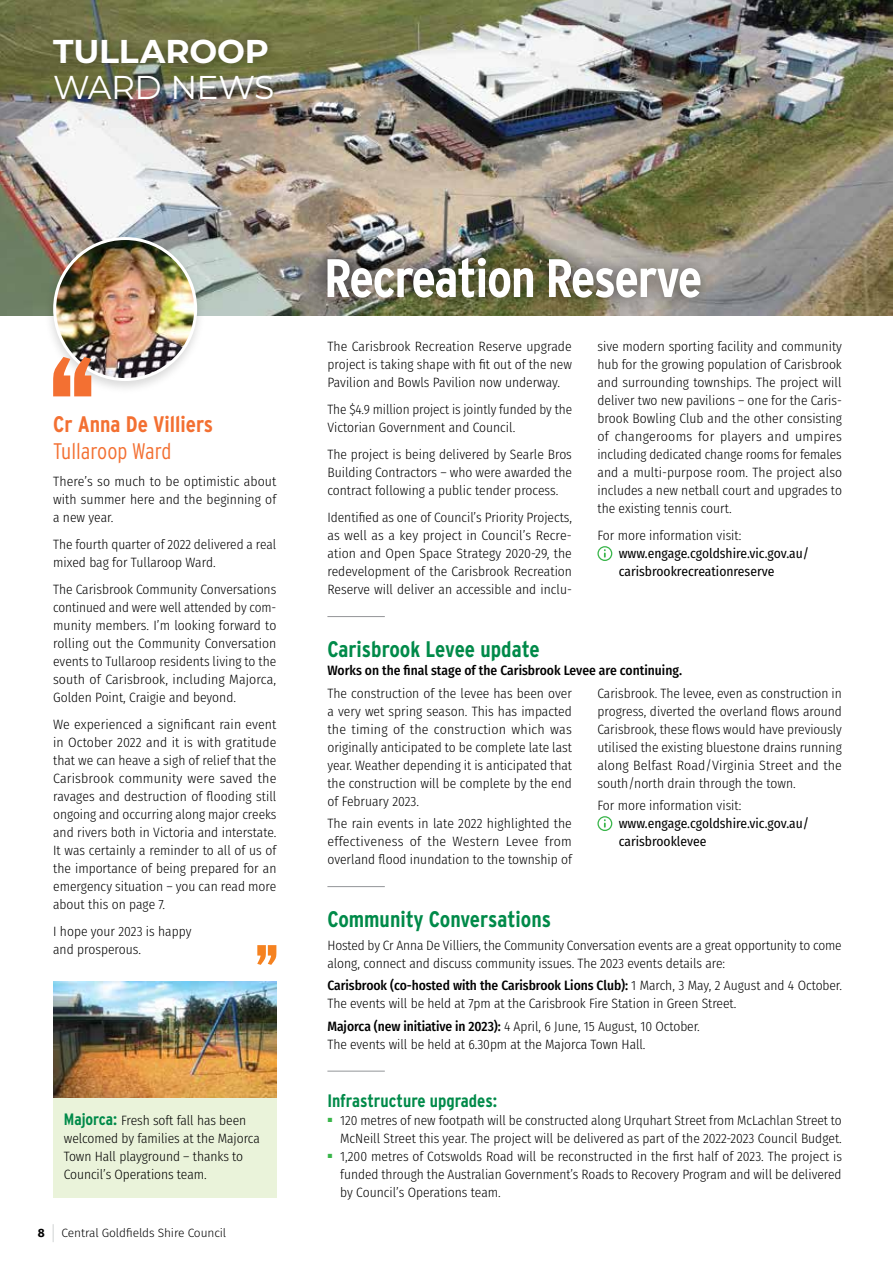
<style>
.page{position:relative;width:893px;height:1263px;background:#fff}
.page>*{position:absolute;margin:0;border:0;box-sizing:border-box;transform-origin:0 0}
.t1{font:700 54px "Interstate Condensed";letter-spacing:-.025em;color:#fff}
.t2{font:700 33px "Montserrat";color:#fff}
.t3{font:33px "Montserrat";letter-spacing:-.015em;color:#fff}
.t4{font:700 22.5px "Interstate Condensed";color:#008a49}
.t5{font:700 22.5px "Interstate Condensed";color:#f37032}
.t6{font:300 22.5px "Interstate Condensed";color:#f37032}
.t7{font:700 18px "Interstate Condensed";color:#008a49}
.t8{font:300 13.5px/18px "Fira Sans Condensed";letter-spacing:-.005em;color:#000;text-align:justify}
.t9{font:13.5px/18px "Fira Sans Condensed";color:#000}
.t10{font:500 13.5px "Fira Sans Condensed";color:#000}
.t11{font:300 12px "Fira Sans";letter-spacing:-.01em;color:#000}
.t12{font:700 12px "Fira Sans";color:#000}
.s1{font-family:"Interstate Condensed";font-weight:700;font-size:16.5px;color:#008a49}
.s2{font-weight:500}
</style>
<div class="page">
<svg style="left:53px;top:1224px;width:1px;height:18px"></svg>
<hr style="left:892px;top:0;width:1px;height:558px;background:#e2ebf2">
<img style="left:0;top:0;width:893px;height:315px">
<div style="left:44px;top:232px;width:163px;height:163px;background:#000;opacity:.15"></div>
<img style="left:55px;top:238px;width:141px;height:142px;border-radius:71px">
<div style="left:53px;top:237px;width:144px;height:144px;border:3px solid #fff;border-radius:50%"></div>
<svg style="left:53px;top:357px;width:38px;height:39px"></svg>
<svg style="left:257px;top:945px;width:19px;height:20px"></svg>
<div style="left:46px;top:32px;width:237px;height:78px;background:#000;opacity:.2"></div>
<hr style="left:327px;top:1071px;width:58px;height:1px;background:#939598">
<hr style="left:327px;top:886px;width:58px;height:1px;background:#939598">
<hr style="left:327px;top:616px;width:58px;height:1px;background:#939598">
<div style="left:311px;top:242px;width:406px;height:72px;background:#000;opacity:.5"></div>
<svg style="left:597px;top:816px;width:15px;height:15px"></svg>
<svg style="left:597px;top:546px;width:15px;height:15px"></svg>
<img style="left:53px;top:981px;width:223px;height:117px">
<div style="left:53px;top:1098px;width:223px;height:99px;background:#eaf3da"></div>
<h2 class="t2" style="left:53px;top:27px;width:217px">TULLAROOP</h2>
<h2 class="t3" style="left:53px;top:65px;width:223px">WARD NEWS</h2>
<h3 class="t5" style="left:53px;top:412px;width:162px">Cr Anna De Villiers</h3>
<h3 class="t6" style="left:53px;top:439px;width:120px">Tullaroop Ward</h3>
<p class="t8" style="left:53px;top:472px;width:225px">There’s so much to be optimistic about with summer here and the beginning of a new year.</p>
<p class="t8" style="left:53px;top:535px;width:225px">The fourth quarter of 2022 delivered a real mixed bag for Tullaroop Ward.</p>
<p class="t8" style="left:53px;top:580px;width:225px">The Carisbrook Community Conversations continued and were well attended by com&shy;munity members. I’m looking forward to rolling out the Community Conversation events to Tullaroop residents living to the south of Carisbrook, including Majorca, Golden Point, Craigie and beyond.</p>
<p class="t8" style="left:53px;top:715px;width:225px">We experienced a significant rain event in October 2022 and it is with gratitude that we can heave a sigh of relief that the Carisbrook community were saved the ravages and destruction of flooding still ongoing and occurring along major creeks and rivers both in Victoria and interstate.<br>It was certainly a reminder to all of us of the importance of being prepared for an emergency situation – you can read more about this on page 7.</p>
<p class="t8" style="left:53px;top:922px;width:140px">I hope your 2023 is happy and prosperous.</p>
<p class="t8" style="left:64px;top:1111px;width:198px;text-align:left"><span class="s1">Majorca:</span> Fresh soft fall has been welcomed by families at the Majorca<br>Town Hall playground – thanks to<br>Council’s Operations team.</p>
<p class="t12" style="left:38px;top:1223px;width:8px">8</p>
<p class="t11" style="left:62px;top:1224px;width:166px">Central Goldfields Shire Council</p>
<h1 class="t1" style="left:324px;top:248px;width:380px">Recreation Reserve</h1>
<p class="t8" style="left:327px;top:337px;width:246px">The Carisbrook Recreation Reserve upgrade project is taking shape with fit out of the new Pavilion and Bowls Pavilion now underway.</p>
<p class="t8" style="left:327px;top:400px;width:246px">The $4.9 million project is jointly funded by the<br>Victorian Government and Council.</p>
<p class="t8" style="left:327px;top:445px;width:246px">The project is being delivered by Searle Bros Building Contractors – who were awarded the contract following a public tender process.</p>
<p class="t8" style="left:327px;top:508px;width:246px">Identified as one of Council’s Priority Projects, as well as a key project in Council’s Recre&shy;ation and Open Space Strategy 2020-29, the redevelopment of the Carisbrook Recreation Reserve will deliver an accessible and inclu-</p>
<p class="t8" style="left:597px;top:337px;width:246px">sive modern sporting facility and community hub for the growing population of Carisbrook and surrounding townships. The project will deliver two new pavilions – one for the Caris&shy;brook Bowling Club and the other consisting of changerooms for players and umpires including dedicated change rooms for females and a multi-purpose room. The project also includes a new netball court and upgrades to the existing tennis court.</p>
<p class="t8" style="left:597px;top:526px;width:145px">For more information visit:</p>
<p class="t9" style="left:619px;top:544px;width:192px">www.engage.cgoldshire.vic.gov.au/ carisbrookrecreationreserve</p>
<h3 class="t4" style="left:327px;top:637px;width:214px">Carisbrook Levee update</h3>
<p class="t10" style="left:327px;top:660px;width:356px">Works on the final stage of the Carisbrook Levee are continuing.</p>
<p class="t8" style="left:327px;top:684px;width:246px">The construction of the levee has been over a very wet spring season. This has impacted the timing of the construction which was originally anticipated to be complete late last year. Weather depending it is anticipated that the construction will be complete by the end of February 2023.</p>
<p class="t8" style="left:327px;top:814px;width:246px">The rain events in late 2022 highlighted the effectiveness of the Western Levee from overland flood inundation to the township of</p>
<p class="t8" style="left:597px;top:684px;width:246px">Carisbrook. The levee, even as construction in progress, diverted the overland flows around Carisbrook, these flows would have previously utilised the existing bluestone drains running along Belfast Road/Virginia Street and the south/north drain through the town.</p>
<p class="t8" style="left:597px;top:796px;width:145px">For more information visit:</p>
<p class="t9" style="left:619px;top:814px;width:192px">www.engage.cgoldshire.vic.gov.au/ carisbrooklevee</p>
<h3 class="t4" style="left:327px;top:907px;width:225px">Community Conversations</h3>
<p class="t8" style="left:327px;top:936px;width:516px">Hosted by Cr Anna De Villiers, the Community Conversation events are a great opportunity to come along, connect and discuss community issues. The 2023 events details are:</p>
<p class="t8" style="left:327px;top:976px;width:516px"><span class="s2">Carisbrook (co-hosted with the Carisbrook Lions Club):</span> 1 March, 3 May, 2 August and 4 October.<br>The events will be held at 7pm at the Carisbrook Fire Station in Green Street.</p>
<p class="t8" style="left:327px;top:1017px;width:374px"><span class="s2">Majorca (new initiative in 2023):</span> 4 April, 6 June, 15 August, 10 October.<br>The events will be held at 6.30pm at the Majorca Town Hall.</p>
<h3 class="t7" style="left:327px;top:1091px;width:171px">Infrastructure upgrades:</h3>
<p class="t8" style="left:327px;top:1111px;width:516px;text-align:right"><sup>■</sup> 120 metres of new footpath will be constructed along Urquhart Street from McLachlan Street to<br>McNeill Street this year. The project will be delivered as part of the 2022-2023 Council Budget.</p>
<p class="t8" style="left:340px;top:1147px;width:503px;text-indent:-13px"><sup>■</sup> 1,200 metres of Cotswolds Road will be reconstructed in the first half of 2023. The project is funded through the Australian Government’s Roads to Recovery Program and will be delivered by Council’s Operations team.</p>
</div>
